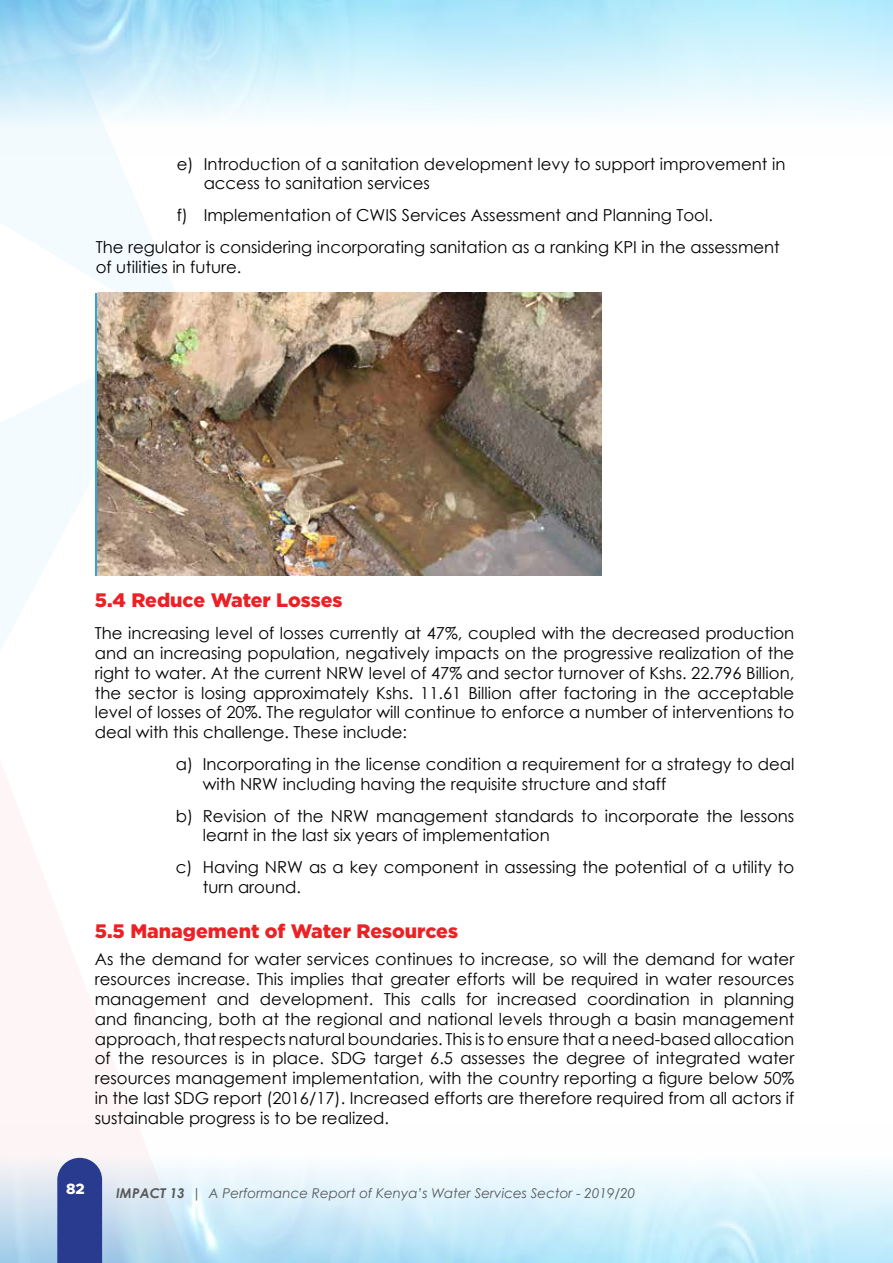
<style>
.page{position:relative;width:893px;height:1263px;background:#fff}
.page>*{position:absolute;margin:0;border:0;box-sizing:border-box;transform-origin:0 0}
.t1{font:900 19.5px "Gotham";color:#eb2126}
.t2{font:16.5px/19.8px "Century Gothic";color:#000}
.t3{font:800 15px "Metropolis";color:#fff}
.t4{font:italic 13.5px "Century Gothic";color:#58595b}
.s1{font-weight:700}
</style>
<div class="page">
<svg style="left:0;top:1126px;width:197px;height:137px"></svg>
<div style="left:57px;top:1158px;width:45px;height:105px;background:#293b8f"></div>
<svg style="left:0;top:341px;width:96px;height:309px;fill:#f3fbfe"></svg>
<svg style="left:0;top:53px;width:197px;height:288px"></svg>
<img style="left:98px;top:293px;width:504px;height:283px">
<p class="t2" style="left:204px;top:153px;width:583px;text-indent:-27px">e) Introduction of a sanitation development levy to support improvement in access to sanitation services</p>
<p class="t2" style="left:96px;top:199px;width:686px;line-height:31.8px;text-indent:81px">f) Implementation of CWIS Services Assessment and Planning Tool.<br>The regulator is considering incorporating sanitation as a ranking KPI in the assessment</p>
<p class="t2" style="left:96px;top:257px;width:147px">of utilities in future.</p>
<p class="t1" style="left:95px;top:589px;width:249px">5.4 Reduce Water Losses</p>
<p class="t2" style="left:95px;top:623px;width:701px;text-align:justify">The increasing level of losses currently at 47%, coupled with the decreased production and an increasing population, negatively impacts on the progressive realization of the right to water. At the current NRW level of 47% and sector turnover of Kshs. 22.796 Billion, the sector is losing approximately Kshs. 11.61 Billion after factoring in the acceptable level of losses of 20%. The regulator will continue to enforce a number of interventions to deal with this challenge. These include:</p>
<p class="t2" style="left:203px;top:754px;width:593px;text-indent:-27px">a) Incorporating in the license condition a requirement for a strategy to deal with NRW including having the requisite structure and staff</p>
<p class="t2" style="left:203px;top:805px;width:593px;text-indent:-27px">b) Revision of the NRW management standards to incorporate the lessons learnt in the last six years of implementation</p>
<p class="t2" style="left:203px;top:857px;width:593px;text-indent:-27px">c) Having NRW as a key component in assessing the potential of a utility to turn around.</p>
<p class="t1" style="left:95px;top:920px;width:365px">5.5 Management of Water Resources</p>
<p class="t2" style="left:95px;top:949px;width:701px;text-align:justify">As the demand for water services continues to increase, so will the demand for water resources increase. This implies that greater efforts will be required in water resources management and development. This calls for increased coordination in planning and financing, both at the regional and national levels through a basin management approach, that respects natural boundaries. This is to ensure that a need-based allocation of the resources is in place. SDG target 6.5 assesses the degree of integrated water resources management implementation, with the country reporting a figure below 50% in the last SDG report (2016/17). Increased efforts are therefore required from all actors if sustainable progress is to be realized.</p>
<p class="t3" style="left:66px;top:1179px;width:20px">82</p>
<p class="t4" style="left:116px;top:1183px;width:521px"><span class="s1">IMPACT 13</span> | A Performance Report of Kenya’s Water Services Sector - 2019/20</p>
</div>
